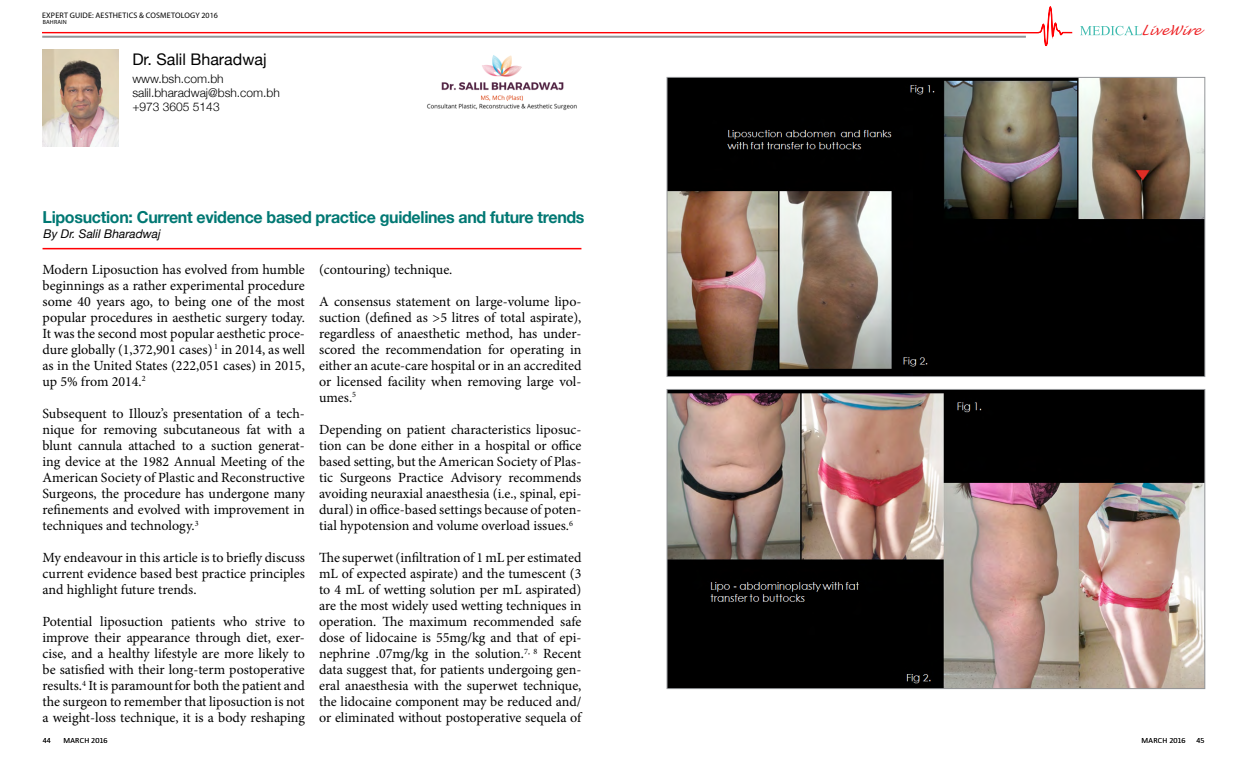
<style>
.page{position:relative;width:1248px;height:766px;background:#fff}
.page>*{position:absolute;margin:0;border:0;box-sizing:border-box;transform-origin:0 0}
.t1{font:700 16.5px "Helvetica Neue";letter-spacing:-.02em;color:#007873}
.t2{font:16px "Helvetica Neue";color:#000}
.t3{font:14px/16px "Minion Pro";color:#000;text-align:justify}
.t4{font:italic 12.8px "Lucida Handwriting";color:#ed2124}
.t5{font:300 12px/14px "Helvetica Neue";color:#000}
.t6{font:italic 12px "Helvetica Neue";color:#000}
.t7{font:8px "Myriad Pro";letter-spacing:.02em;color:#000}
.t8{font:300 8px "Calibri";letter-spacing:.015em;color:#000}
.t9{font:6px "Myriad Pro";letter-spacing:.02em;color:#000}
</style>
<div class="page">
<img style="left:668px;top:79px;width:535px;height:296px">
<div style="left:666px;top:77px;width:539px;height:300px;border:1px solid #939598"></div>
<img style="left:668px;top:391px;width:535px;height:296px">
<div style="left:666px;top:389px;width:539px;height:300px;border:1px solid #939598"></div>
<img style="left:43px;top:50px;width:75px;height:97px">
<hr style="left:43px;top:248px;width:538px;height:1px;background:#ff0004">
<svg style="left:1080px;top:26px;width:61px;height:9px"></svg>
<svg style="left:42px;top:6px;width:1030px;height:41px"></svg>
<img style="left:427px;top:55px;width:150px;height:56px">
<p class="t7" style="left:42px;top:10px;width:177px">EXPERT GUIDE: AESTHETICS &amp; COSMETOLOGY 2016</p>
<p class="t9" style="left:43px;top:19px;width:25px">BAHRAIN</p>
<p class="t2" style="left:132px;top:50px;width:136px">Dr. Salil Bharadwaj</p>
<p class="t5" style="left:132px;top:72px;width:149px">www.bsh.com.bh salil.bharadwaj@bsh.com.bh +973 3605 5143</p>
<p class="t1" style="left:43px;top:207px;width:543px">Liposuction: Current evidence based practice guidelines and future trends</p>
<p class="t6" style="left:44px;top:226px;width:119px">By Dr. Salil Bharadwaj</p>
<p class="t3" style="left:43px;top:261px;width:264px">Modern Liposuction has evolved from humble beginnings as a rather experimental procedure some 40 years ago, to being one of the most popular procedures in aesthetic surgery today.<br>It was the second most popular aesthetic proce&shy;dure globally (1,372,901 cases) <sup>1</sup> in 2014, as well as in the United States (222,051 cases) in 2015, up 5% from 2014.<sup>2</sup></p>
<p class="t3" style="left:43px;top:405px;width:264px">Subsequent to Illouz’s presentation of a tech&shy;nique for removing subcutaneous fat with a blunt cannula attached to a suction generat&shy;ing device at the 1982 Annual Meeting of the American Society of Plastic and Reconstructive Surgeons, the procedure has undergone many refinements and evolved with improvement in techniques and technology.<sup>3</sup></p>
<p class="t3" style="left:43px;top:549px;width:264px">My endeavour in this article is to briefly discuss current evidence based best practice principles and highlight future trends.</p>
<p class="t3" style="left:43px;top:613px;width:264px">Potential liposuction patients who strive to improve their appearance through diet, exer&shy;cise, and a healthy lifestyle are more likely to be satisfied with their long-term postoperative results.<sup>4</sup> It is paramountfor both the patient and the surgeon to remember that liposuction is not a weight-loss technique, it is a body reshaping</p>
<p class="t3" style="left:319px;top:261px;width:135px">(contouring) technique.</p>
<p class="t3" style="left:319px;top:293px;width:264px">A consensus statement on large-volume lipo&shy;suction (defined as &gt;5 litres of total aspirate), regardless of anaesthetic method, has under&shy;scored the recommendation for operating in either an acute-care hospital or in an accredited or licensed facility when removing large vol&shy;umes.<sup>5</sup></p>
<p class="t3" style="left:319px;top:421px;width:264px">Depending on patient characteristics liposuc&shy;tion can be done either in a hospital or office based setting, but the American Society of Plas&shy;tic Surgeons Practice Advisory recommends avoiding neuraxial anaesthesia (i.e., spinal, epi&shy;dural) in office-based settings because of poten&shy;tial hypotension and volume overload issues.<sup>6</sup></p>
<p class="t3" style="left:319px;top:549px;width:264px">The superwet (infiltration of 1 mL per estimated mL of expected aspirate) and the tumescent (3 to 4 mL of wetting solution per mL aspirated) are the most widely used wetting techniques in operation. The maximum recommended safe dose of lidocaine is 55mg/kg and that of epi&shy;nephrine .07mg/kg in the solution.<sup>7,</sup> <sup>8</sup> Recent data suggest that, for patients undergoing gen&shy;eral anaesthesia with the superwet technique, the lidocaine component may be reduced and/ or eliminated without postoperative sequela of</p>
<p class="t4" style="left:1140px;top:23px;width:68px">LiveW ire</p>
<p class="t8" style="left:43px;top:735px;width:10px">44</p>
<p class="t8" style="left:63px;top:735px;width:46px">MARCH 2016</p>
<p class="t8" style="left:1141px;top:735px;width:46px">MARCH 2016</p>
<p class="t8" style="left:1196px;top:735px;width:10px">45</p>
</div>
